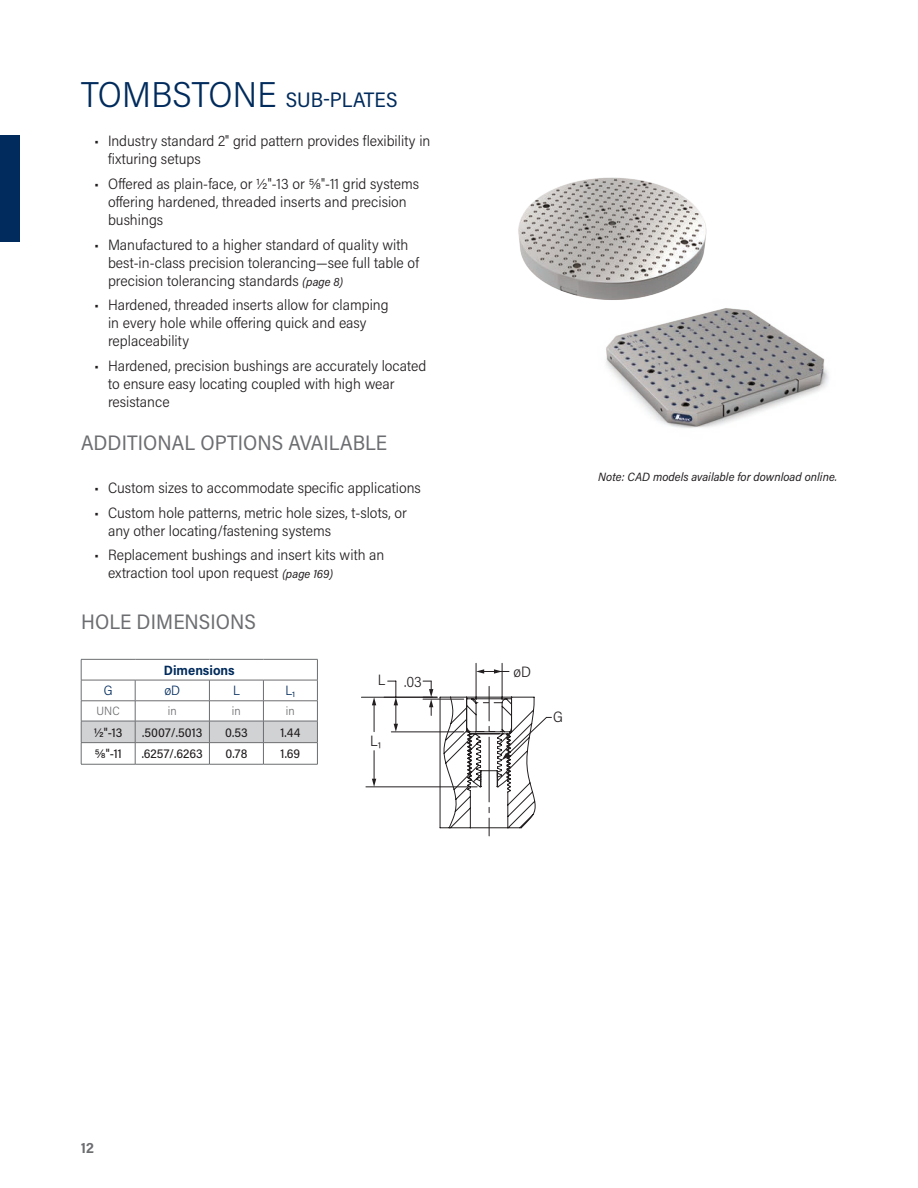
<style>
.page{position:relative;width:918px;height:1188px;background:#fff}
.page>*{position:absolute;margin:0;border:0;box-sizing:border-box;transform-origin:0 0}
.Body_Copy_LA{font:21px "Acumin Pro Semi Cond";letter-spacing:.005em;color:#6c6d70}
.Subhead_LA{font:21px "Acumin Pro Semi Cond";letter-spacing:.005em;color:#002b5c}
.Subhead_LA-2{font:21px "Acumin Pro Semi Cond";letter-spacing:.005em;color:#6c6d70}
.t1{font:300 15px/18px "Acumin Pro Semi Cond";color:#231f20}
.t2{font:700 15px "Acumin Pro Semi Cond";color:#6c6d70}
.t3{font:700 13.5px "Acumin Pro Semi Cond";color:#002b5c}
.t4{font:300 13.5px "Acumin Pro Semi Cond";color:#002b5c}
.t5{font:500 12.75px "Acumin Pro Semi Cond";color:#231f20}
.t6{font:italic 12px "Acumin Pro Semi Cond";color:#231f20}
.t7{font:300 12px "Acumin Pro Semi Cond";color:#6c6d70}
.s1{font-weight:300;font-size:36px}
.s2{font-weight:400}
.s3{font-weight:400;font-style:italic;font-size:12px}
</style>
<div class="page">
<div style="left:0;top:136px;width:20px;height:106px;background:#002b5c"></div>
<img style="left:518px;top:177px;width:189px;height:119px">
<img style="left:576px;top:231px;width:253px;height:197px">
<hr style="left:81px;top:659px;width:54px;height:1px;background:#6c6d70">
<hr style="left:135px;top:659px;width:74px;height:1px;background:#6c6d70">
<hr style="left:209px;top:659px;width:54px;height:1px;background:#6c6d70">
<hr style="left:263px;top:659px;width:55px;height:1px;background:#6c6d70">
<svg style="left:81px;top:660px;width:237px;height:104px"></svg>
<hr style="left:81px;top:764px;width:54px;height:1px;background:#6c6d70">
<hr style="left:135px;top:764px;width:74px;height:1px;background:#6c6d70">
<hr style="left:209px;top:764px;width:54px;height:1px;background:#6c6d70">
<hr style="left:263px;top:764px;width:55px;height:1px;background:#6c6d70">
<svg style="left:372px;top:751px;width:4px;height:35px"></svg>
<svg style="left:372px;top:698px;width:4px;height:34px"></svg>
<hr style="left:366px;top:786px;width:111px;height:1px;background:#231f20">
<hr style="left:361px;top:697px;width:72px;height:1px;background:#231f20">
<svg style="left:388px;top:681px;width:10px;height:51px"></svg>
<hr style="left:391px;top:732px;width:73px;height:1px;background:#231f20">
<hr style="left:384px;top:697px;width:53px;height:1px;background:#231f20">
<svg style="left:423px;top:663px;width:129px;height:173px"></svg>
<hr style="left:423px;top:699px;width:41px;height:1px;background:#231f20">
<p class="Subhead_LA" style="left:81px;top:86px;width:318px"><span class="s1">TOMBSTONE</span> SUB-PLATES</p>
<p class="t1" style="left:108px;top:131px;width:324px;text-indent:-14px"><span class="s2">•</span> Industry standard 2" grid pattern provides flexibility in fixturing setups</p>
<p class="t1" style="left:108px;top:174px;width:313px;text-indent:-14px"><span class="s2">•</span> Offered as plain-face, or ½"-13 or ⅝"-11 grid systems offering hardened, threaded inserts and precision bushings</p>
<p class="t1" style="left:108px;top:235px;width:313px;text-indent:-14px"><span class="s2">•</span> Manufactured to a higher standard of quality with best-in-class precision tolerancing—see full table of precision tolerancing standards <span class="s3">(page 8)</span></p>
<p class="t1" style="left:108px;top:295px;width:282px;text-indent:-14px"><span class="s2">•</span> Hardened, threaded inserts allow for clamping in every hole while offering quick and easy replaceability</p>
<p class="t1" style="left:108px;top:356px;width:320px;text-indent:-14px"><span class="s2">•</span> Hardened, precision bushings are accurately located to ensure easy locating coupled with high wear resistance</p>
<p class="Body_Copy_LA" style="left:81px;top:428px;width:308px">ADDITIONAL OPTIONS AVAILABLE</p>
<p class="t1" style="left:94px;top:478px;width:328px"><span class="s2">•</span> Custom sizes to accommodate specific applications</p>
<p class="t1" style="left:108px;top:503px;width:300px;text-indent:-14px"><span class="s2">•</span> Custom hole patterns, metric hole sizes, t-slots, or any other locating/fastening systems</p>
<p class="t1" style="left:108px;top:546px;width:278px;text-indent:-14px"><span class="s2">•</span> Replacement bushings and insert kits with an extraction tool upon request <span class="s3">(page 169)</span></p>
<p class="Subhead_LA-2" style="left:81px;top:607px;width:176px">HOLE DIMENSIONS</p>
<p class="t3" style="left:164px;top:660px;width:72px">Dimensions</p>
<p class="t4" style="left:104px;top:681px;width:10px">G</p>
<p class="t4" style="left:164px;top:681px;width:17px">øD</p>
<p class="t4" style="left:233px;top:681px;width:8px">L</p>
<p class="t4" style="left:285px;top:681px;width:11px">L₁</p>
<p class="t7" style="left:97px;top:703px;width:25px">UNC</p>
<p class="t7" style="left:168px;top:703px;width:10px">in</p>
<p class="t7" style="left:232px;top:703px;width:10px">in</p>
<p class="t7" style="left:286px;top:703px;width:10px">in</p>
<p class="t5" style="left:94px;top:723px;width:30px">½"-13</p>
<p class="t5" style="left:142px;top:723px;width:62px">.5007/.5013</p>
<p class="t5" style="left:225px;top:723px;width:24px">0.53</p>
<p class="t5" style="left:281px;top:723px;width:21px">1.44</p>
<p class="t5" style="left:95px;top:745px;width:29px">⅝"-11</p>
<p class="t5" style="left:142px;top:745px;width:63px">.6257/.6263</p>
<p class="t5" style="left:225px;top:745px;width:23px">0.78</p>
<p class="t5" style="left:281px;top:745px;width:21px">1.69</p>
<p class="t1" style="left:378px;top:672px;width:45px">L .03</p>
<p class="t1" style="left:370px;top:732px;width:13px">L1</p>
<p class="t6" style="left:598px;top:469px;width:240px">Note: CAD models available for download online.</p>
<p class="t1" style="left:514px;top:662px;width:19px">øD</p>
<p class="t1" style="left:553px;top:707px;width:11px">G</p>
<p class="t2" style="left:81px;top:1137px;width:14px">12</p>
</div>
